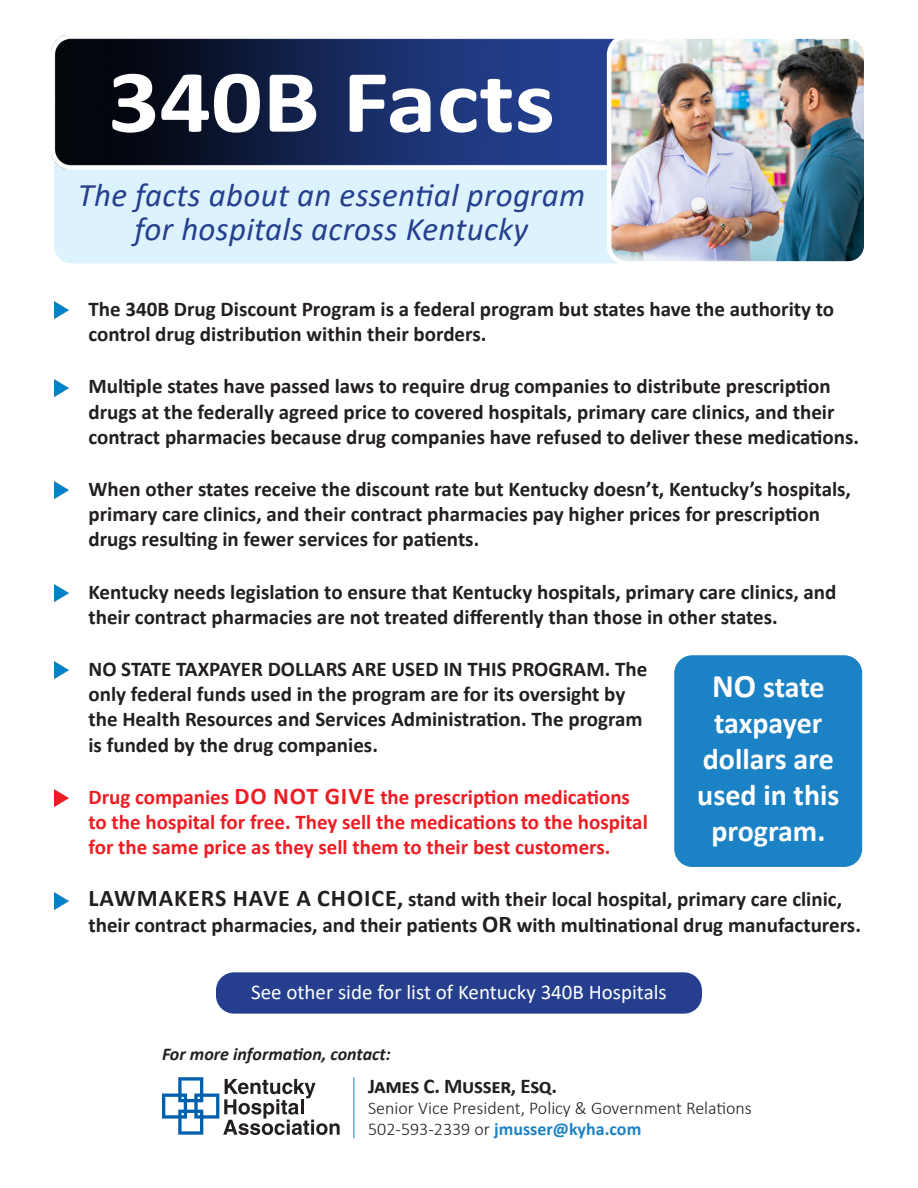
<style>
.page{position:relative;width:918px;height:1188px;background:#fff}
.page>*{position:absolute;margin:0;border:0;box-sizing:border-box;transform-origin:0 0}
.t1{font:700 90px "Calibri";color:#fff;scale:1.13 1}
.t2{font:italic 33px "Calibri";letter-spacing:.01em;color:#253f8e}
.t3{font:700 30px/36px "Calibri";color:#fff;text-align:center}
.t4{font:700 21px/25.2px "Calibri";color:#231f20}
.t5{font:700 21px/25.2px "Calibri";color:#ee1d23}
.t6{font:21px "Calibri";color:#fff}
.t7{font:300 18px "Calibri";color:#231f20}
.t8{font:700 18px "Calibri";color:#1b82c5}
.t9{font:italic 700 18px "Calibri";color:#231f20}
.s1{font-size:24px}
.s2{font-size:33px}
.s3{font-weight:300;color:#231f20}
</style>
<div class="page">
<div style="left:54px;top:63px;width:808px;height:200px;background:#dcf2fc;border-radius:18px"></div>
<img style="left:51px;top:34px;width:558px;height:135px">
<div style="left:216px;top:972px;width:486px;height:42px;background:#253f8e;border-radius:18px"></div>
<img style="left:54px;top:302px;width:15px;height:17px">
<img style="left:54px;top:379px;width:15px;height:17px">
<img style="left:54px;top:482px;width:15px;height:17px">
<img style="left:54px;top:584px;width:15px;height:18px">
<img style="left:54px;top:662px;width:15px;height:17px">
<img style="left:54px;top:789px;width:15px;height:18px">
<img style="left:54px;top:892px;width:15px;height:17px">
<div style="left:674px;top:655px;width:188px;height:212px;background:#1b82c5;border-radius:18px"></div>
<svg style="left:162px;top:1077px;width:178px;height:58px"></svg>
<hr style="left:354px;top:1077px;width:1px;height:61px;background:#1b82c5">
<img style="left:609px;top:38px;width:254px;height:223px">
<div style="left:607px;top:34px;width:261px;height:232px;border:4px solid #fff;border-radius:18px"></div>
<p class="t1" style="left:108px;top:38px;width:397px">340B Facts</p>
<p class="t2" style="left:78px;top:172px;width:509px">The facts about an essential program</p>
<p class="t2" style="left:135px;top:206px;width:395px">for hospitals across Kentucky</p>
<p class="t4" style="left:88px;top:296px;width:747px">The 340B Drug Discount Program is a federal program but states have the authority to control drug distribution within their borders.</p>
<p class="t4" style="left:88px;top:374px;width:772px">Multiple states have passed laws to require drug companies to distribute prescription drugs at the federally agreed price to covered hospitals, primary care clinics, and their contract pharmacies because drug companies have refused to deliver these medications.</p>
<p class="t4" style="left:88px;top:476px;width:764px">When other states receive the discount rate but Kentucky doesn’t, Kentucky’s hospitals, primary care clinics, and their contract pharmacies pay higher prices for prescription drugs resulting in fewer services for patients.</p>
<p class="t4" style="left:88px;top:579px;width:750px">Kentucky needs legislation to ensure that Kentucky hospitals, primary care clinics, and their contract pharmacies are not treated differently than those in other states.</p>
<p class="t4" style="left:88px;top:656px;width:560px">NO STATE TAXPAYER DOLLARS ARE USED IN THIS PROGRAM. The only federal funds used in the program are for its oversight by the Health Resources and Services Administration. The program is funded by the drug companies.</p>
<p class="t5" style="left:88px;top:784px;width:561px">Drug companies <span class="s1">DO NOT GIVE</span> the prescription medications to the hospital for free. They sell the medications to the hospital for the same price as they sell them to their best customers.</p>
<p class="t4" style="left:88px;top:886px;width:774px"><span class="s1">LAWMAKERS HAVE A CHOICE,</span> stand with their local hospital, primary care clinic, their contract pharmacies, and their patients <span class="s1">OR</span> with multinational drug manufacturers.</p>
<p class="t3" style="left:697px;top:668px;width:144px"><span class="s2">NO</span> state taxpayer dollars are used in this program.</p>
<p class="t6" style="left:251px;top:978px;width:417px">See other side for list of Kentucky 340B Hospitals</p>
<p class="t9" style="left:162px;top:1041px;width:230px">For more information, contact:</p>
<p class="t4" style="left:368px;top:1073px;width:190px">James C. Musser, Esq.</p>
<p class="t7" style="left:368px;top:1097px;width:385px">Senior Vice President, Policy &amp; Government Relations</p>
<p class="t8" style="left:368px;top:1116px;width:275px"><span class="s3">502-593-2339 or</span> jmusser@kyha.com</p>
</div>
